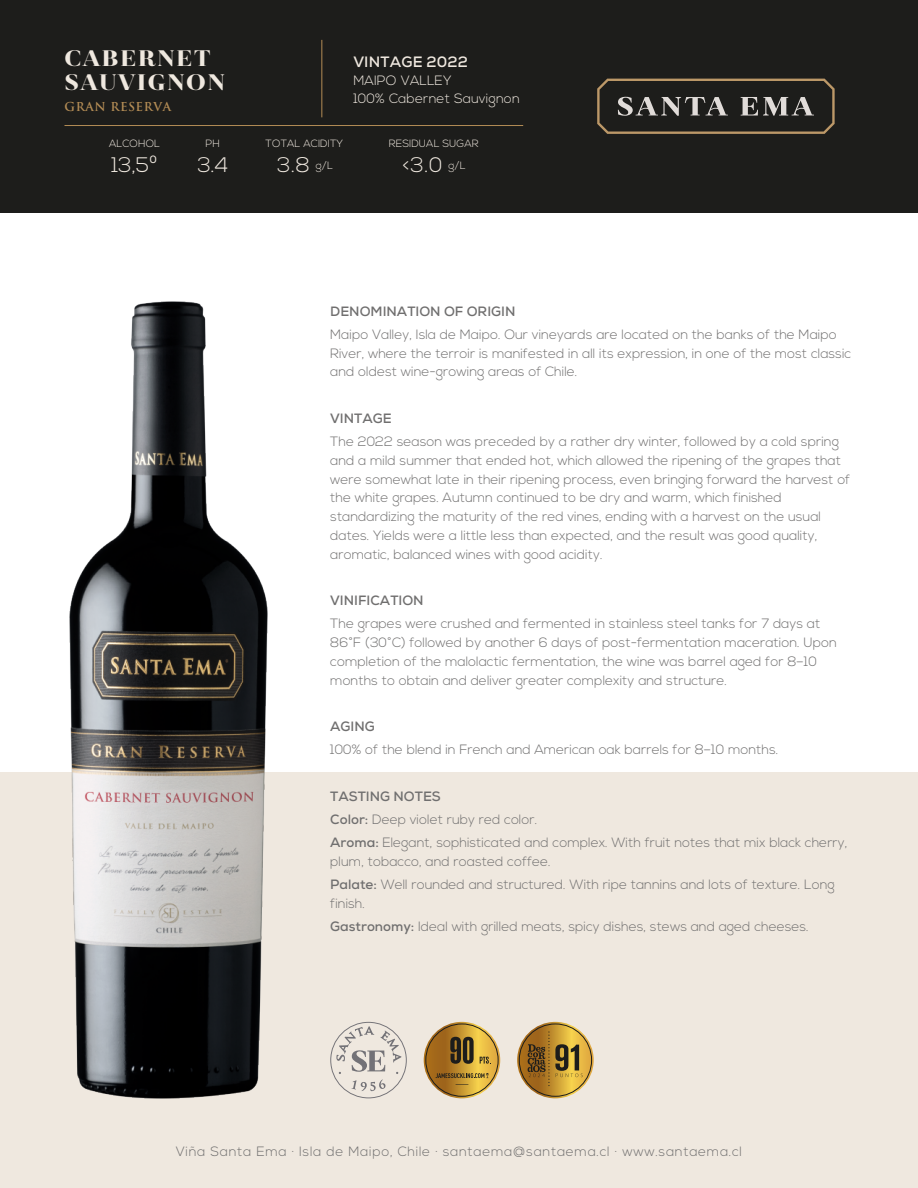
<style>
.page{position:relative;width:918px;height:1188px;background:#fff}
.page>*{position:absolute;margin:0;border:0;box-sizing:border-box;transform-origin:0 0}
.t1{font:900 28.5px/24px "Revista";letter-spacing:.05em;color:#efe8df}
.t2{font:300 21px "Nexa";color:#efe8df}
.t3{font:300 21px "Nexa";color:#efe8df}
.t4{font:700 15px "Nexa";letter-spacing:.01em;color:#efe8df}
.t5{font:300 13.5px/18.8px "Nexa";color:#706f6f}
.t6{font:300 13.5px "Nexa";letter-spacing:.05em;color:#706f6f}
.t7{font:700 13.5px "Nexa";color:#706f6f}
.t8{font:300 13.5px/18px "Nexa";letter-spacing:.01em;color:#efe8df}
.t9{font:600 12px "Trajan Pro 3";letter-spacing:.05em;color:#b38c55}
.t10{font:300 10.5px "Nexa";letter-spacing:.01em;color:#efe8df}
.s1{font-weight:700}
</style>
<div class="page">
<div style="left:0;top:772px;width:918px;height:416px;background:#efe8df"></div>
<svg style="left:330px;top:1022px;width:77px;height:76px"></svg>
<div style="left:0;top:0;width:918px;height:213px;background:#1d1d1b"></div>
<hr style="left:64px;top:125px;width:459px;height:1px;background:#b38c55">
<img style="left:70px;top:302px;width:198px;height:797px">
<hr style="left:321px;top:40px;width:1px;height:77px;background:#b38c55">
<svg style="left:597px;top:79px;width:238px;height:55px"></svg>
<svg style="left:424px;top:1022px;width:76px;height:76px;background:#bd8e30"></svg>
<svg style="left:480px;top:1057px;width:11px;height:7px"></svg>
<svg style="left:435px;top:1073px;width:54px;height:5px"></svg>
<svg style="left:456px;top:1084px;width:12px;height:1px"></svg>
<div style="left:426px;top:1024px;width:72px;height:73px;border:1px solid #1d1d1b;border-radius:50%"></div>
<svg style="left:450px;top:1037px;width:24px;height:27px"></svg>
<svg style="left:517px;top:1022px;width:77px;height:76px"></svg>
<div style="left:519px;top:1024px;width:73px;height:73px;border:1px solid #1d1d1b;border-radius:50%"></div>
<svg style="left:528px;top:1032px;width:55px;height:56px;background:#a27c2d"></svg>
<h1 class="t1" style="left:64px;top:46px;width:162px">cabernet sauvignon</h1>
<p class="t9" style="left:64px;top:98px;width:108px">GRAN RESERVA</p>
<p class="t4" style="left:353px;top:52px;width:116px">VINTAGE 2022</p>
<p class="t8" style="left:353px;top:72px;width:168px">MAIPO VALLEY<br>100% Cabernet Sauvignon</p>
<p class="t10" style="left:109px;top:137px;width:52px">ALCOHOL</p>
<p class="t10" style="left:206px;top:137px;width:16px">PH</p>
<p class="t10" style="left:266px;top:137px;width:79px">TOTAL ACIDITY</p>
<p class="t10" style="left:389px;top:137px;width:91px">RESIDUAL SUGAR</p>
<h2 class="t2" style="left:402px;top:153px;width:65px">&lt;3.0 <sup>g/L</sup></h2>
<h2 class="t3" style="left:111px;top:153px;width:48px">13,5º</h2>
<h2 class="t3" style="left:197px;top:153px;width:32px">3.4</h2>
<h2 class="t2" style="left:277px;top:153px;width:58px">3.8 <sup>g/L</sup></h2>
<p class="t7" style="left:330px;top:302px;width:187px">DENOMINATION OF ORIGIN</p>
<p class="t5" style="left:330px;top:326px;width:523px">Maipo Valley, Isla de Maipo. Our vineyards are located on the banks of the Maipo<br>River, where the terroir is manifested in all its expression, in one of the most classic and oldest wine-growing areas of Chile.</p>
<p class="t7" style="left:330px;top:410px;width:63px">VINTAGE</p>
<p class="t5" style="left:330px;top:433px;width:522px">The 2022 season was preceded by a rather dry winter, followed by a cold spring and a mild summer that ended hot, which allowed the ripening of the grapes that were somewhat late in their ripening process, even bringing forward the harvest of the white grapes. Autumn continued to be dry and warm, which finished standardizing the maturity of the red vines, ending with a harvest on the usual dates. Yields were a little less than expected, and the result was good quality, aromatic, balanced wines with good acidity.</p>
<p class="t7" style="left:330px;top:592px;width:95px">VINIFICATION</p>
<p class="t5" style="left:330px;top:615px;width:508px">The grapes were crushed and fermented in stainless steel tanks for 7 days at 86°F (30°C) followed by another 6 days of post-fermentation maceration. Upon completion of the malolactic fermentation, the wine was barrel aged for 8–10 months to obtain and deliver greater complexity and structure.</p>
<p class="t7" style="left:330px;top:718px;width:46px">AGING</p>
<p class="t5" style="left:330px;top:741px;width:450px">100% of the blend in French and American oak barrels for 8–10 months.</p>
<p class="t5" style="left:330px;top:785px;width:519px;line-height:23.2px"><span class="s1">TASTING NOTES<br>Color:</span> Deep violet ruby red color.<br><span class="s1">Aroma:</span> Elegant, sophisticated and complex. With fruit notes that mix black cherry,</p>
<p class="t5" style="left:330px;top:851px;width:506px;line-height:23.2px">plum, tobacco, and roasted coffee.<br><span class="s1">Palate:</span> Well rounded and structured. With ripe tannins and lots of texture. Long</p>
<p class="t5" style="left:330px;top:893px;width:480px;line-height:23.2px">finish.<br><span class="s1">Gastronomy:</span> Ideal with grilled meats, spicy dishes, stews and aged cheeses.</p>
<p class="t6" style="left:176px;top:1143px;width:568px">Viña Santa Ema · Isla de Maipo, Chile · santaema@santaema.cl · www.santaema.cl</p>
</div>
